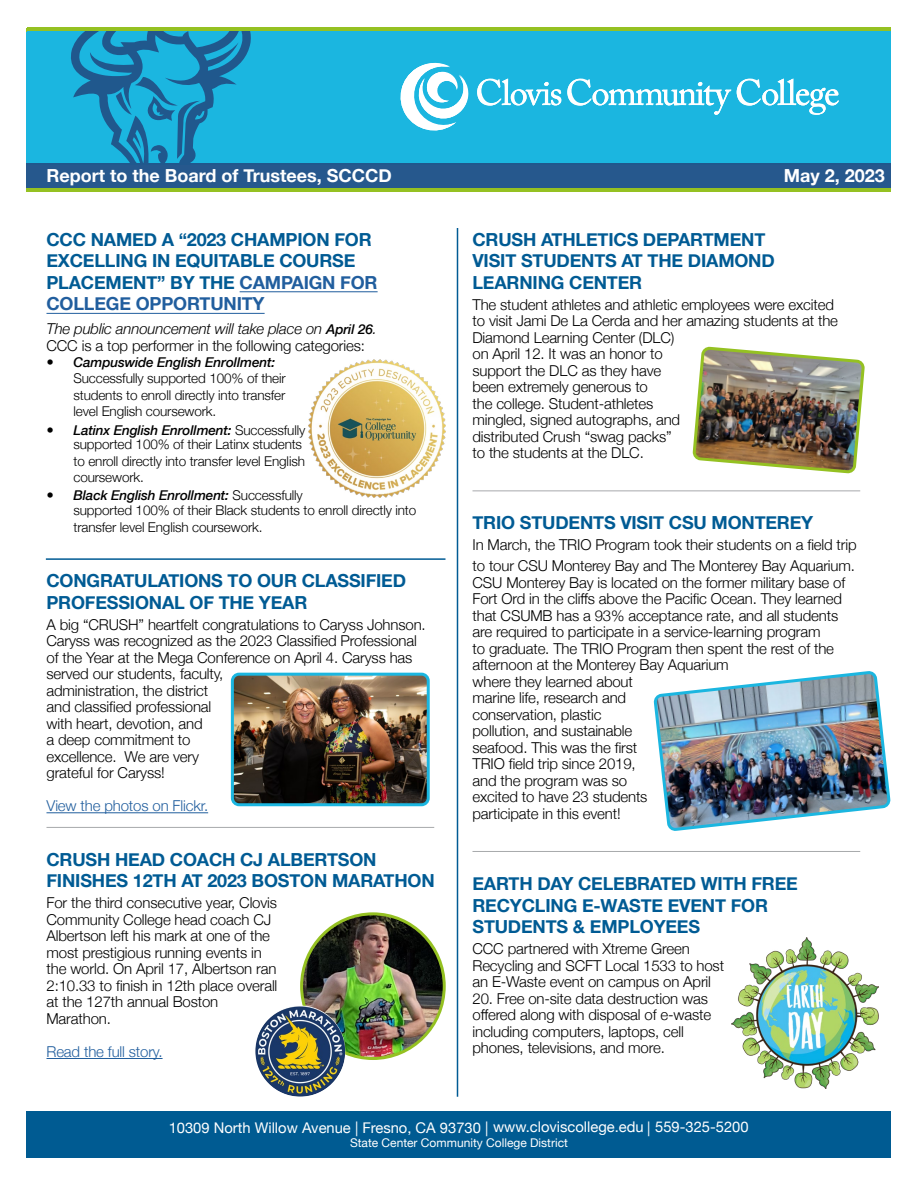
<style>
.page{position:relative;width:918px;height:1188px;background:#fff}
.page>*{position:absolute;margin:0;border:0;box-sizing:border-box;transform-origin:0 0}
.t1{font:700 18px/21.6px "Helvetica Neue";letter-spacing:-.01em;color:#005b94}
.t2{font:700 18px "Helvetica Neue";color:#fff}
.t3{font:300 15px/16.5px "Helvetica Neue";letter-spacing:-.01em;color:#000}
.t4{font:300 15px "Helvetica Neue";letter-spacing:-.01em;color:#215e9e}
.t5{font:14.7px "Helvetica Neue";color:#fff}
.t6{font:300 13.5px/16.5px "Helvetica Neue";letter-spacing:-.01em;color:#000}
.t7{font:12px "Helvetica Neue";color:#fff}
.s1{color:#215e9e}
.s2{font-style:italic}
.s3{font-weight:500;font-style:italic;font-size:13.5px}
.s4{font-weight:500;font-style:italic}
</style>
<div class="page">
<div style="left:26px;top:1112px;width:864px;height:46px;background:#005b92"></div>
<hr style="left:26px;top:189px;width:864px;height:3px;background:#95c122">
<hr style="left:26px;top:163px;width:864px;height:2px;background:#20588d">
<div style="left:27px;top:28px;width:864px;height:160px;background:#1bb6e0"></div>
<svg style="left:71px;top:31px;width:180px;height:132px"></svg>
<hr style="left:27px;top:28px;width:864px;height:3px;background:#95c122">
<div style="left:27px;top:1111px;width:864px;height:46px;background:#005b92"></div>
<div style="left:27px;top:164px;width:864px;height:26px;background:#26588d"></div>
<hr style="left:27px;top:188px;width:864px;height:3px;background:#95c122">
<hr style="left:27px;top:163px;width:864px;height:1px;background:#20588d">
<svg style="left:737px;top:79px;width:102px;height:36px"></svg>
<svg style="left:400px;top:62px;width:68px;height:69px"></svg>
<svg style="left:477px;top:79px;width:84px;height:27px"></svg>
<svg style="left:567px;top:79px;width:164px;height:36px"></svg>
<hr style="left:46px;top:812px;width:162px;height:1px;background:#215e9e">
<hr style="left:46px;top:1058px;width:117px;height:1px;background:#215e9e">
<img style="left:308px;top:360px;width:138px;height:137px">
<hr style="left:46px;top:827px;width:388px;height:1px;background:#a7a9ac">
<hr style="left:457px;top:228px;width:1px;height:869px;background:#005b94">
<hr style="left:46px;top:558px;width:399px;height:2px;background:#005b94">
<img style="left:692px;top:346px;width:173px;height:128px">
<img style="left:302px;top:915px;width:142px;height:144px">
<div style="left:300px;top:912px;width:146px;height:148px;border:3px solid #95c122;border-radius:50%"></div>
<img style="left:255px;top:1006px;width:90px;height:91px">
<hr style="left:472px;top:490px;width:388px;height:1px;background:#a7a9ac">
<hr style="left:472px;top:851px;width:388px;height:1px;background:#a7a9ac">
<img style="left:232px;top:674px;width:194px;height:131px">
<div style="left:231px;top:673px;width:199px;height:133px;border:3px solid #1bb6e0;border-radius:7px"></div>
<img style="left:655px;top:672px;width:235px;height:158px">
<img style="left:731px;top:938px;width:147px;height:150px">
<hr style="left:240px;top:291px;width:138px;height:1px;background:#215e9e">
<hr style="left:46px;top:313px;width:219px;height:1px;background:#215e9e">
<h1 class="t2" style="left:46px;top:161px;width:347px">Report to the Board of Trustees, SCCCD</h1>
<p class="t2" style="left:784px;top:162px;width:103px">May 2, 2023</p>
<h2 class="t1" style="left:46px;top:229px;width:333px">CCC NAMED A “2023 CHAMPION FOR<br>EXCELLING IN EQUITABLE COURSE<br>PLACEMENT” BY THE <span class="s1">CAMPAIGN FOR<br>COLLEGE OPPORTUNITY</span></h2>
<p class="t3" style="left:46px;top:319px;width:332px;line-height:17.4px"><span class="s2">The public announcement will take place on</span> <span class="s3">April 26</span><span class="s2">.<br></span>CCC is a top performer in the following categories:</p>
<p class="t6" style="left:74px;top:353px;width:214px"><span class="s4">Campuswide English Enrollment:<br></span>Successfully supported 100% of their students to enroll directly into transfer level English coursework.</p>
<p class="t6" style="left:74px;top:423px;width:233px;line-height:14.1px"><span class="s4">Latinx English Enrollment:</span> Successfully supported 100% of their Latinx students</p>
<p class="t6" style="left:74px;top:452px;width:233px">to enroll directly into transfer level English coursework.</p>
<p class="t6" style="left:74px;top:486px;width:344px;line-height:16px"><span class="s4">Black English Enrollment:</span> Successfully<br>supported 100% of their Black students to enroll directly into transfer level English coursework.</p>
<h2 class="t1" style="left:46px;top:570px;width:361px">CONGRATULATIONS TO OUR CLASSIFIED<br>PROFESSIONAL OF THE YEAR</h2>
<p class="t3" style="left:46px;top:615px;width:381px">A big “CRUSH” heartfelt congratulations to Caryss Johnson.<br>Caryss was recognized as the 2023 Classified Professional of the Year at the Mega Conference on April 4. Caryss has served our students, faculty,<br>administration, the district<br>and classified professional<br>with heart, devotion, and<br>a deep commitment to<br>excellence. We are very<br>grateful for Caryss!</p>
<p class="t4" style="left:46px;top:794px;width:163px">View the photos on Flickr.</p>
<h2 class="t1" style="left:46px;top:849px;width:390px">CRUSH HEAD COACH CJ ALBERTSON<br>FINISHES 12TH AT 2023 BOSTON MARATHON</h2>
<p class="t3" style="left:46px;top:894px;width:232px">For the third consecutive year, Clovis<br>Community College head coach CJ<br>Albertson left his mark at one of the most prestigious running events in the world. On April 17, Albertson ran<br>2:10.33 to finish in 12th place overall at the 127th annual Boston<br>Marathon.</p>
<p class="t4" style="left:46px;top:1040px;width:118px">Read the full story.</p>
<h2 class="t1" style="left:472px;top:229px;width:304px">CRUSH ATHLETICS DEPARTMENT<br>VISIT STUDENTS AT THE DIAMOND<br>LEARNING CENTER</h2>
<p class="t3" style="left:472px;top:295px;width:367px">The student athletes and athletic employees were excited to visit Jami De La Cerda and her amazing students at the Diamond Learning Center (DLC)<br>on April 12. It was an honor to<br>support the DLC as they have<br>been extremely generous to<br>the college. Student-athletes<br>mingled, signed autographs, and<br>distributed Crush “swag packs”<br>to the students at the DLC.</p>
<h2 class="t1" style="left:472px;top:513px;width:342px">TRIO STUDENTS VISIT CSU MONTEREY</h2>
<p class="t3" style="left:472px;top:533px;width:386px;line-height:21px">In March, the TRIO Program took their students on a field trip to tour CSU Monterey Bay and The Monterey Bay Aquarium.</p>
<p class="t3" style="left:472px;top:573px;width:374px">CSU Monterey Bay is located on the former military base of Fort Ord in the cliffs above the Pacific Ocean. They learned that CSUMB has a 93% acceptance rate, and all students are required to participate in a service-learning program<br>to graduate. The TRIO Program then spent the rest of the afternoon at the Monterey Bay Aquarium<br>where they learned about<br>marine life, research and<br>conservation, plastic<br>pollution, and sustainable<br>seafood. This was the first<br>TRIO field trip since 2019,<br>and the program was so<br>excited to have 23 students<br>participate in this event!</p>
<h2 class="t1" style="left:472px;top:873px;width:327px">EARTH DAY CELEBRATED WITH FREE<br>RECYCLING E-WASTE EVENT FOR<br>STUDENTS &amp; EMPLOYEES</h2>
<p class="t3" style="left:472px;top:939px;width:253px">CCC partnered with Xtreme Green<br>Recycling and SCFT Local 1533 to host an E-Waste event on campus on April</p>
<p class="t3" style="left:472px;top:989px;width:240px">20. Free on-site data destruction was offered along with disposal of e-waste including computers, laptops, cell phones, televisions, and more.</p>
<p class="t5" style="left:169px;top:1117px;width:581px">10309 North Willow Avenue | Fresno, CA 93730 | www.cloviscollege.edu | 559-325-5200</p>
<p class="t7" style="left:350px;top:1134px;width:219px">State Center Community College District</p>
</div>
